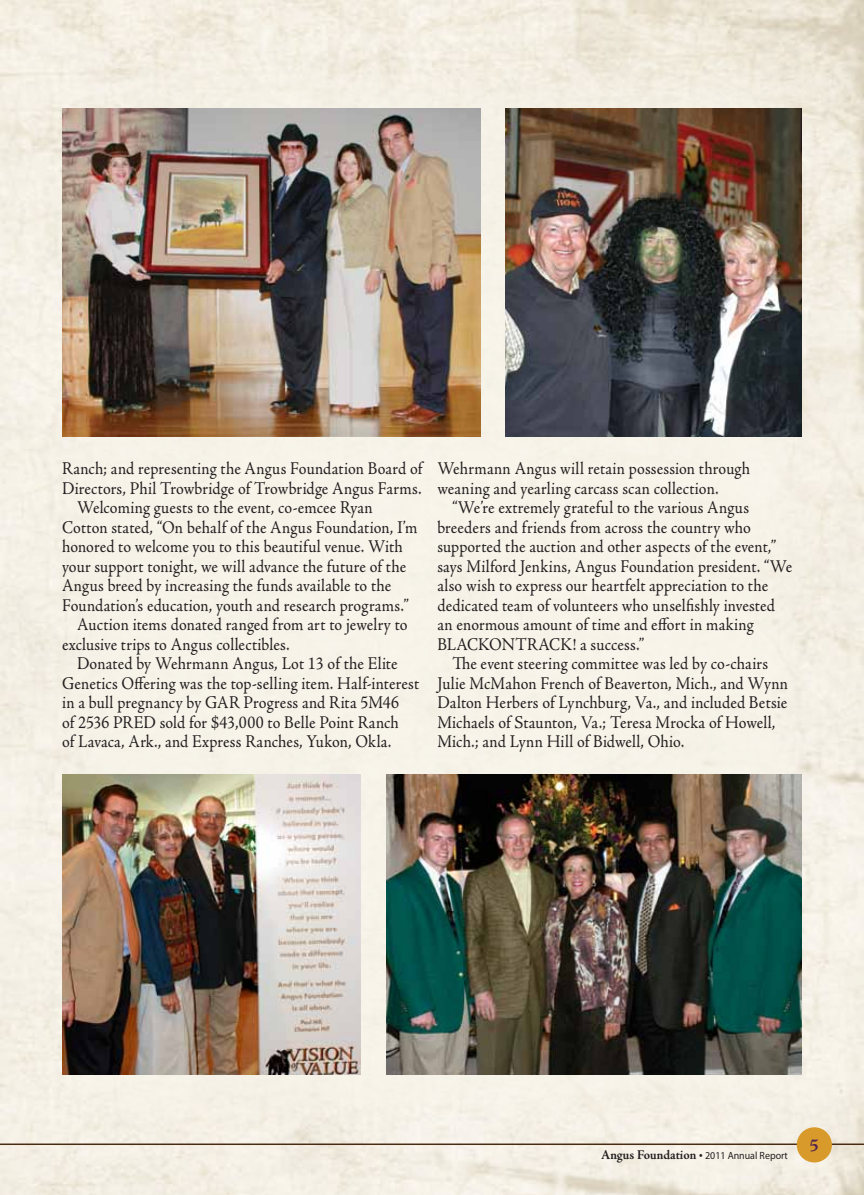
<style>
.page{position:relative;width:864px;height:1195px;background:#fff}
.page>*{position:absolute;margin:0;border:0;box-sizing:border-box;transform-origin:0 0}
.t1{font:18px/19.5px "Adobe Jenson Pro";letter-spacing:.01em;color:#231f20;scale:.9 1}
.t2{font:700 18px "Adobe Jenson Pro";color:#502551}
.t3{font:10.5px "Myriad Pro";color:#231f20;scale:.95 1}
.s1{font-family:"Adobe Jenson Pro";font-weight:700;font-size:13.5px}
.s2{font-size:13.5px}
</style>
<div class="page">
<img style="left:0;top:0;width:864px;height:1195px">
<div style="left:62px;top:68px;width:740px;height:1059px;background:#f8f5eb"></div>
<hr style="left:0;top:1143px;width:864px;height:2px;background:#492b13">
<img style="left:62px;top:108px;width:418px;height:329px">
<img style="left:386px;top:774px;width:416px;height:300px">
<img style="left:506px;top:108px;width:296px;height:329px">
<img style="left:62px;top:774px;width:298px;height:300px">
<div style="left:798px;top:1128px;width:33px;height:33px;background:#d89a2a;border-radius:50%"></div>
<div style="left:797px;top:1127px;width:35px;height:35px;border:2px solid #d89a2a;border-radius:50%"></div>
<p class="t1" style="left:62px;top:459px;width:402px">Ranch; and representing the Angus Foundation Board of</p>
<p class="t1" style="left:62px;top:479px;width:401px">Directors, Phil Trowbridge of Trowbridge Angus Farms.</p>
<p class="t1" style="left:77px;top:498px;width:330px">Welcoming guests to the event, co-emcee Ryan</p>
<p class="t1" style="left:62px;top:518px;width:396px">Cotton stated, “On behalf of the Angus Foundation, I’m</p>
<p class="t1" style="left:62px;top:537px;width:380px">honored to welcome you to this beautiful venue. With</p>
<p class="t1" style="left:62px;top:557px;width:384px">your support tonight, we will advance the future of the</p>
<p class="t1" style="left:62px;top:576px;width:367px">Angus breed by increasing the funds available to the</p>
<p class="t1" style="left:62px;top:596px;width:387px">Foundation’s education, youth and research programs.”</p>
<p class="t1" style="left:77px;top:615px;width:369px">Auction items donated ranged from art to jewelry to</p>
<p class="t1" style="left:62px;top:635px;width:254px">exclusive trips to Angus collectibles.</p>
<p class="t1" style="left:77px;top:654px;width:358px">Donated by Wehrmann Angus, Lot 13 of the Elite</p>
<p class="t1" style="left:62px;top:674px;width:398px">Genetics Offering was the top-selling item. Half-interest</p>
<p class="t1" style="left:62px;top:693px;width:376px">in a bull pregnancy by GAR Progress and Rita 5M46</p>
<p class="t1" style="left:62px;top:713px;width:376px">of 2536 PRED sold for $43,000 to Belle Point Ranch</p>
<p class="t1" style="left:62px;top:732px;width:368px">of Lavaca, Ark., and Express Ranches, Yukon, Okla.</p>
<p class="t1" style="left:437px;top:459px;width:349px">Wehrmann Angus will retain possession through weaning and yearling carcass scan collection.</p>
<p class="t1" style="left:437px;top:498px;width:396px;text-indent:15px">“We’re extremely grateful to the various Angus breeders and friends from across the country who supported the auction and other aspects of the event,” says Milford Jenkins, Angus Foundation president. “We also wish to express our heartfelt appreciation to the dedicated team of volunteers who unselfishly invested an enormous amount of time and effort in making BLACKONTRACK! a success.”</p>
<p class="t1" style="left:437px;top:654px;width:391px;text-indent:15px">The event steering committee was led by co-chairs Julie McMahon French of Beaverton, Mich., and Wynn Dalton Herbers of Lynchburg, Va., and included Betsie Michaels of Staunton, Va.; Teresa Mrocka of Howell, Mich.; and Lynn Hill of Bidwell, Ohio.</p>
<p class="t3" style="left:601px;top:1149px;width:198px"><span class="s1">Angus Foundation</span> <span class="s2">•</span> 2011 Annual Report</p>
<p class="t2" style="left:810px;top:1135px;width:11px">5</p>
</div>
